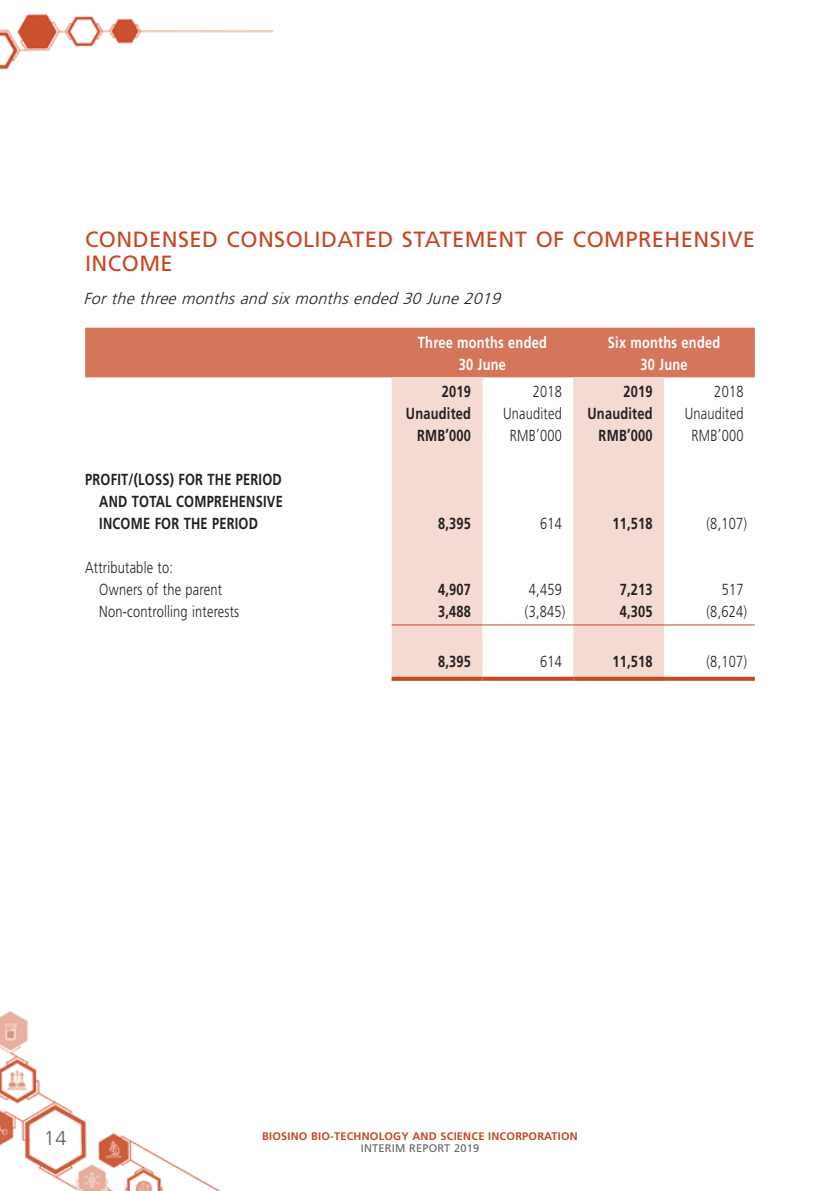
<style>
.page{position:relative;width:840px;height:1191px;background:#fff}
.page>*{position:absolute;margin:0;border:0;box-sizing:border-box;transform-origin:0 0}
.Heading_1{font:22px/24px "Frutiger LT Std";letter-spacing:.02em;color:#c74722}
.t1{font:300 20px "Frutiger LT Std";color:#636366}
.Body_Text{font:700 16px/22px "Frutiger LT Std";letter-spacing:.02em;color:#231f20;text-align:justify;scale:.8 1}
.Body_Text-2{font:300 16px "Frutiger LT Std";letter-spacing:.02em;color:#231f20;scale:.8 1}
.Body_Text-3{font:italic 300 16px "Frutiger LT Std";color:#231f20}
.Body_Text-4{font:700 16px "Frutiger LT Std";letter-spacing:.02em;color:#fff;scale:.8 1}
.t2{font:700 11px "Frutiger LT Std";letter-spacing:.02em;color:#c74722}
.t3{font:11px "Frutiger LT Std";letter-spacing:.02em;color:#636366}
</style>
<div class="page">
<img style="left:0;top:14px;width:755px;height:1177px">
<div style="left:85px;top:328px;width:669px;height:49px;background:#d5755a"></div>
<svg style="left:391px;top:377px;width:272px;height:300px;fill:#f4dad3"></svg>
<hr style="left:391px;top:624px;width:91px;height:1px;background:#c74722">
<hr style="left:482px;top:624px;width:91px;height:1px;background:#c74722">
<hr style="left:573px;top:624px;width:90px;height:1px;background:#c74722">
<hr style="left:663px;top:624px;width:91px;height:1px;background:#c74722">
<svg style="left:391px;top:677px;width:91px;height:4px"></svg>
<svg style="left:482px;top:677px;width:91px;height:4px"></svg>
<svg style="left:573px;top:677px;width:90px;height:4px"></svg>
<svg style="left:663px;top:677px;width:91px;height:4px"></svg>
<p class="Heading_1" style="left:85px;top:227px;width:671px">CONDENSED CONSOLIDATED STATEMENT OF COMPREHENSIVE<br>INCOME</p>
<p class="Body_Text-3" style="left:83px;top:289px;width:423px">Forthethreemonthsand sixmonthsended 30 June2019</p>
<p class="Body_Text-4" style="left:417px;top:333px;width:163px">Three months ended</p>
<p class="Body_Text-4" style="left:458px;top:355px;width:61px">30 June</p>
<p class="Body_Text-4" style="left:607px;top:333px;width:142px">Six months ended</p>
<p class="Body_Text-4" style="left:640px;top:355px;width:61px">30 June</p>
<p class="Body_Text" style="left:99px;top:469px;width:231px;text-indent:-14px">PROFIT/(LOSS) FOR THE PERIOD AND TOTAL COMPREHENSIVE INCOME FOR THE PERIOD</p>
<p class="Body_Text" style="left:441px;top:381px;width:38px">2019</p>
<p class="Body_Text-2" style="left:532px;top:383px;width:38px">2018</p>
<p class="Body_Text" style="left:623px;top:381px;width:38px">2019</p>
<p class="Body_Text-2" style="left:714px;top:383px;width:38px">2018</p>
<p class="Body_Text" style="left:405px;top:403px;width:83px">Unaudited</p>
<p class="Body_Text-2" style="left:503px;top:405px;width:75px">Unaudited</p>
<p class="Body_Text" style="left:587px;top:403px;width:83px">Unaudited</p>
<p class="Body_Text-2" style="left:684px;top:405px;width:75px">Unaudited</p>
<p class="Body_Text" style="left:417px;top:425px;width:69px">RMB’000</p>
<p class="Body_Text-2" style="left:509px;top:427px;width:66px">RMB’000</p>
<p class="Body_Text" style="left:598px;top:425px;width:69px">RMB’000</p>
<p class="Body_Text-2" style="left:691px;top:427px;width:66px">RMB’000</p>
<p class="Body_Text" style="left:438px;top:513px;width:43px">8,395</p>
<p class="Body_Text-2" style="left:539px;top:515px;width:29px">614</p>
<p class="Body_Text" style="left:612px;top:513px;width:52px">11,518</p>
<p class="Body_Text-2" style="left:706px;top:515px;width:52px">(8,107)</p>
<p class="Body_Text-2" style="left:85px;top:559px;width:111px">Attributable to:</p>
<p class="Body_Text-2" style="left:99px;top:581px;width:155px">Owners of the parent</p>
<p class="Body_Text" style="left:438px;top:579px;width:43px">4,907</p>
<p class="Body_Text-2" style="left:528px;top:581px;width:43px">4,459</p>
<p class="Body_Text" style="left:619px;top:579px;width:43px">7,213</p>
<p class="Body_Text-2" style="left:721px;top:581px;width:29px">517</p>
<p class="Body_Text-2" style="left:99px;top:603px;width:176px">Non-controlling interests</p>
<p class="Body_Text" style="left:438px;top:601px;width:43px">3,488</p>
<p class="Body_Text-2" style="left:524px;top:603px;width:52px">(3,845)</p>
<p class="Body_Text" style="left:619px;top:601px;width:43px">4,305</p>
<p class="Body_Text-2" style="left:706px;top:603px;width:52px">(8,624)</p>
<p class="Body_Text" style="left:438px;top:651px;width:43px">8,395</p>
<p class="Body_Text-2" style="left:539px;top:653px;width:29px">614</p>
<p class="Body_Text" style="left:612px;top:651px;width:52px">11,518</p>
<p class="Body_Text-2" style="left:706px;top:653px;width:52px">(8,107)</p>
<p class="t1" style="left:44px;top:1126px;width:24px">14</p>
<p class="t2" style="left:262px;top:1130px;width:317px">BIOSINO BIO-TECHNOLOGY AND SCIENCE INCORPORATION</p>
<p class="t3" style="left:360px;top:1142px;width:120px">INTERIM REPORT 2019</p>
</div>
